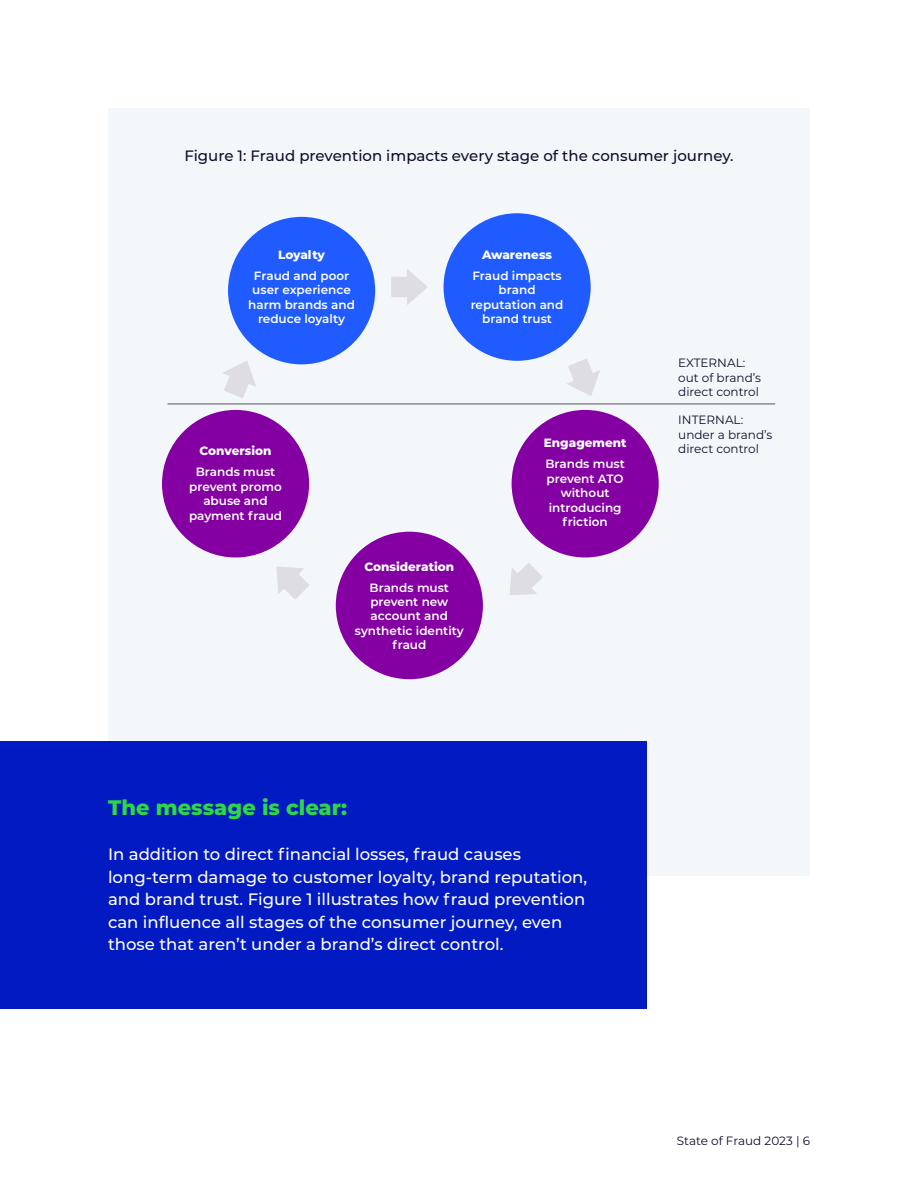
<style>
.page{position:relative;width:918px;height:1188px;background:#fff}
.page>*{position:absolute;margin:0;border:0;box-sizing:border-box;transform-origin:0 0}
.t1{font:800 21px "Montserrat";color:#2ed845}
.t2{font:500 16.5px/22.5px "Montserrat";color:#fff}
.t3{font:500 15px "Montserrat";color:#0e0e2c}
.t4{font:600 12px/14.4px "Montserrat";color:#fff;text-align:center}
.t5{font:12px/14.4px "Montserrat";color:#0e0e2c}
.t6{font:800 12px "Montserrat";color:#fff}
</style>
<div class="page">
<div style="left:108px;top:108px;width:702px;height:767px;background:#f4f7f9"></div>
<div style="left:0;top:742px;width:647px;height:267px;background:#011ac2"></div>
<div style="left:228px;top:217px;width:147px;height:147px;background:#1f5bff;border-radius:50%"></div>
<div style="left:336px;top:532px;width:147px;height:147px;background:#8400a3;border-radius:50%"></div>
<div style="left:512px;top:410px;width:147px;height:147px;background:#8400a3;border-radius:50%"></div>
<div style="left:444px;top:213px;width:147px;height:148px;background:#1f5bff;border-radius:50%"></div>
<div style="left:162px;top:410px;width:147px;height:147px;background:#8400a3;border-radius:50%"></div>
<hr style="left:168px;top:404px;width:607px;height:1px;background:#57585a">
<div style="left:391px;top:277px;width:18px;height:20px;background:#dddde2"></div>
<svg style="left:407px;top:269px;width:20px;height:36px"></svg>
<svg style="left:567px;top:359px;width:33px;height:37px"></svg>
<svg style="left:510px;top:563px;width:33px;height:32px"></svg>
<svg style="left:276px;top:567px;width:33px;height:32px"></svg>
<svg style="left:223px;top:361px;width:33px;height:37px"></svg>
<p class="t3" style="left:184px;top:145px;width:551px">Figure 1: Fraud prevention impacts every stage of the consumer journey.</p>
<p class="t6" style="left:278px;top:246px;width:48px">Loyalty</p>
<p class="t4" style="left:248px;top:268px;width:108px">Fraud and poor user experience harm brands and reduce loyalty</p>
<p class="t6" style="left:200px;top:442px;width:73px">Conversion</p>
<p class="t4" style="left:189px;top:465px;width:95px">Brands must prevent promo abuse and payment fraud</p>
<p class="t6" style="left:482px;top:246px;width:72px">Awareness</p>
<p class="t4" style="left:471px;top:268px;width:94px">Fraud impacts brand reputation and brand trust</p>
<p class="t6" style="left:544px;top:434px;width:84px">Engagement</p>
<p class="t4" style="left:545px;top:456px;width:81px">Brands must prevent ATO without introducing friction</p>
<p class="t6" style="left:365px;top:557px;width:91px">Consideration</p>
<p class="t4" style="left:355px;top:580px;width:110px">Brands must prevent new account and synthetic identity fraud</p>
<p class="t5" style="left:678px;top:356px;width:69px">EXTERNAL:</p>
<p class="t5" style="left:678px;top:370px;width:84px">out of brand’s direct control</p>
<p class="t5" style="left:678px;top:412px;width:67px">INTERNAL:</p>
<p class="t5" style="left:678px;top:427px;width:96px">under a brand’s direct control</p>
<p class="t1" style="left:108px;top:792px;width:241px">The message is clear:</p>
<p class="t2" style="left:108px;top:842px;width:481px">In addition to direct financial losses, fraud causes long-term damage to customer loyalty, brand reputation, and brand trust. Figure 1 illustrates how fraud prevention can influence all stages of the consumer journey, even those that aren’t under a brand’s direct control.</p>
<p class="t5" style="left:677px;top:1134px;width:135px">State of Fraud 2023 | 6</p>
</div>
